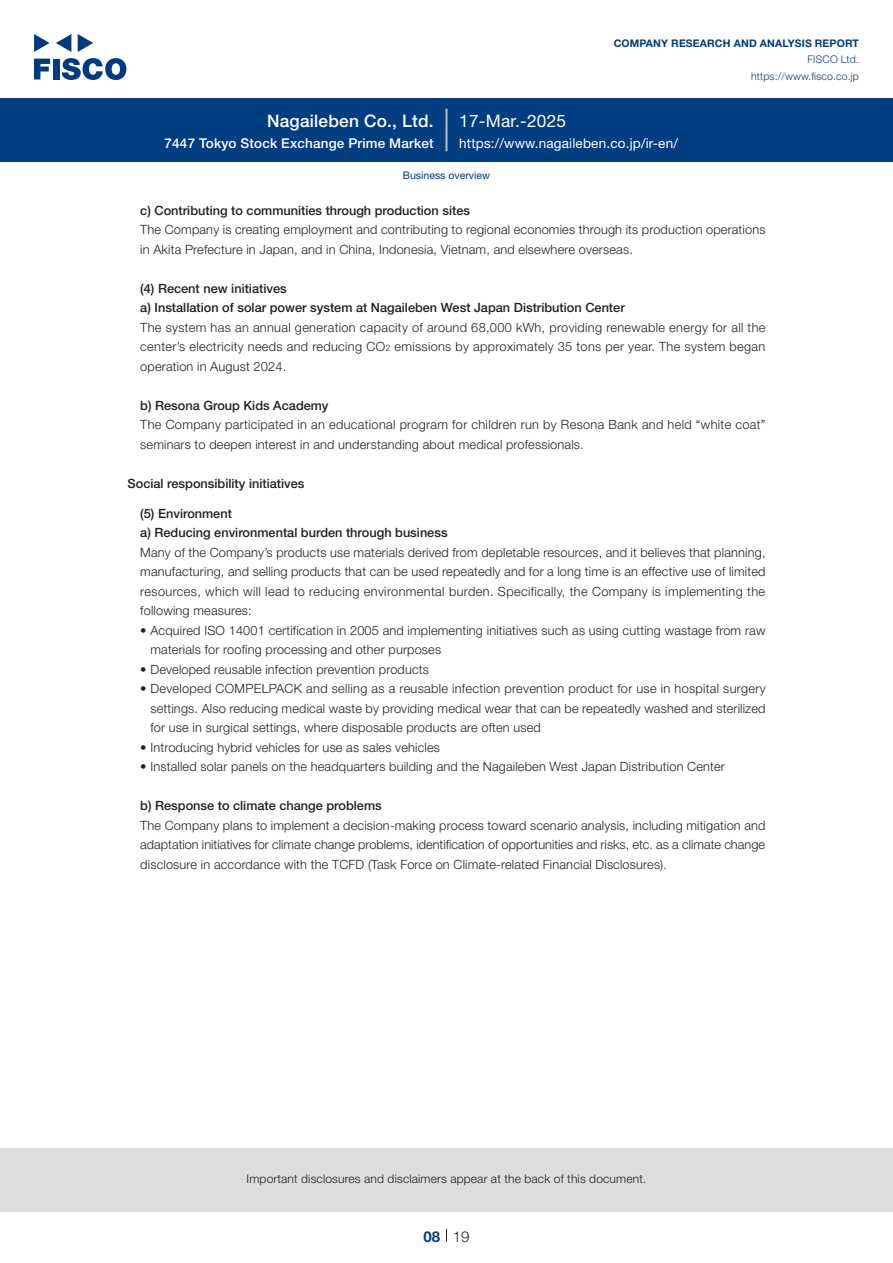
<style>
.page{position:relative;width:893px;height:1263px;background:#fff}
.page>*{position:absolute;margin:0;border:0;box-sizing:border-box;transform-origin:0 0}
.t1{font:500 17.25px "Helvetica Neue LT Std";letter-spacing:.015em;color:#fff}
.t2{font:17.25px "Helvetica Neue LT Std";letter-spacing:.015em;color:#fff}
.t3{font:300 15px "Helvetica Neue LT Std";color:#231f20}
.t4{font:700 15px "Helvetica Neue LT Std";color:#003d81}
.t5{font:13.5px "Helvetica Neue LT Std";letter-spacing:.015em;color:#fff}
.t6{font:500 13.5px "Helvetica Neue LT Std";letter-spacing:.015em;color:#fff}
.本文3mm_e{font:300 12.75px/19.5px "Helvetica Neue LT Std";letter-spacing:.015em;color:#231f20}
.小タイトル3mm_e{font:500 12.75px "Helvetica Neue LT Std";color:#231f20}
.小タイトル_e{font:500 12.75px "Helvetica Neue LT Std";color:#231f20}
.t7{font:300 12px "Helvetica Neue LT Std";letter-spacing:.015em;color:#231f20}
.t8{font:700 10.5px "Helvetica Neue LT Std";letter-spacing:.015em;color:#003d81}
.t9{font:300 10.5px/16.5px "Helvetica Neue LT Std";letter-spacing:.015em;color:#003d81;text-align:right}
.ヘッダー_e{font:10.5px "Helvetica Neue LT Std";color:#003d81}
.本文3mm_e-2{font:300 8.85px "Helvetica Neue LT Std";color:#231f20}
</style>
<div class="page">
<div style="left:0;top:1148px;width:893px;height:64px;background:#ddd"></div>
<svg style="left:34px;top:59px;width:16px;height:20px"></svg>
<div style="left:53px;top:59px;width:6px;height:20px;background:#003a83"></div>
<svg style="left:62px;top:58px;width:64px;height:22px"></svg>
<svg style="left:34px;top:34px;width:16px;height:18px"></svg>
<svg style="left:78px;top:34px;width:15px;height:18px"></svg>
<svg style="left:56px;top:34px;width:15px;height:18px"></svg>
<div style="left:0;top:98px;width:893px;height:64px;background:#003d81"></div>
<hr style="left:445px;top:109px;width:3px;height:42px;background:#b5b5b6">
<svg style="left:446px;top:1229px;width:1px;height:13px"></svg>
<h1 class="t1" style="left:267px;top:110px;width:168px">Nagaileben Co., Ltd.</h1>
<p class="t6" style="left:165px;top:135px;width:271px">7447 Tokyo Stock Exchange Prime Market</p>
<h1 class="t2" style="left:459px;top:110px;width:108px">17-Mar.-2025</h1>
<p class="t8" style="left:614px;top:37px;width:247px">COMPANY RESEARCH AND ANALYSIS REPORT</p>
<p class="t9" style="left:751px;top:51px;width:109px">FISCO Ltd. https://www.fisco.co j p.</p>
<p class="t5" style="left:459px;top:135px;width:220px">https://www.nagaileben. c o j p. -i r/ e n /</p>
<p class="ヘッダー_e" style="left:403px;top:169px;width:89px">Business overview</p>
<p class="小タイトル3mm_e" style="left:140px;top:203px;width:331px">c) Contributing to communities through production sites</p>
<p class="本文3mm_e" style="left:140px;top:220px;width:627px">The Company is creating employment and contributing to regional economies through its production operations in Akita Prefecture in Japan, and in China, Indonesia, Vietnam, and elsewhere overseas.</p>
<p class="小タイトル3mm_e" style="left:140px;top:281px;width:148px">4( ) Recent new initiatives</p>
<p class="小タイトル3mm_e" style="left:140px;top:300px;width:486px">a) Installation of solar power system at Nagaileben West Japan Distribution Center</p>
<p class="本文3mm_e" style="left:140px;top:317px;width:627px;text-align:right">The system has an annual generation capacity of around 68,000 kWh, providing renewable energy for all the emissions by approximately 35 tons per year. The system began</p>
<p class="本文3mm_e" style="left:140px;top:337px;width:246px">center s’ electricity needs and reducing CO operation in August 2024.</p>
<p class="小タイトル3mm_e" style="left:140px;top:398px;width:190px">b) Resona Group Kids Academy</p>
<p class="本文3mm_e" style="left:140px;top:415px;width:627px">The Company participated in an educational program for children run by Resona Bank and held “white coat“ seminars to deepen interest in and understanding about medical professionals.</p>
<p class="小タイトル_e" style="left:128px;top:476px;width:178px">Social responsibility initiatives</p>
<p class="小タイトル3mm_e" style="left:140px;top:506px;width:93px">5( ) Environment</p>
<p class="小タイトル3mm_e" style="left:140px;top:525px;width:309px">a) Reducing environmental burden through business</p>
<p class="本文3mm_e" style="left:140px;top:542px;width:627px;text-align:justify">Many of the Company s’ products use materials derived from depletable resources, and it believes that planning, manufacturing, and selling products that can be used repeatedly and for a long time is an effective use of limited resources, which will lead to reducing environmental burden. Specifically, the Company is implementing the following measures:</p>
<p class="本文3mm_e" style="left:150px;top:620px;width:616px;text-indent:-10px">• Acquired ISO 14001 certification in 2005 and implementing initiatives such as using cutting wastage from raw materials for roofing processing and other purposes</p>
<p class="本文3mm_e" style="left:140px;top:659px;width:290px">• Developed reusable infection prevention products</p>
<p class="本文3mm_e" style="left:150px;top:679px;width:617px;text-align:justify;text-indent:-10px">• Developed COMPELPACK and selling as a reusable infection prevention product for use in hospital surgery settings. Also reducing medical waste by providing medical wear that can be repeatedly washed and sterilized for use in surgical settings, where disposable products are often used</p>
<p class="本文3mm_e" style="left:140px;top:737px;width:301px">• Introducing hybrid vehicles for use as sales vehicles</p>
<p class="本文3mm_e" style="left:140px;top:757px;width:586px">• Installed solar panels on the headquarters building and the Nagaileben West Japan Distribution Center</p>
<p class="小タイトル3mm_e" style="left:140px;top:798px;width:243px">b) Response to climate change problems</p>
<p class="本文3mm_e" style="left:140px;top:815px;width:627px;text-align:justify">The Company plans to implement a decision-making process toward scenario analysis, including mitigation and adaptation initiatives for climate change problems, identification of opportunities and risks, etc. as a climate change disclosure in accordance with the TCFD (Task Force on Climate-related Financial Disclosures .(</p>
<p class="本文3mm_e-2" style="left:385px;top:343px;width:6px">2</p>
<p class="t7" style="left:247px;top:1171px;width:401px">Important disclosures and disclaimers appear at the back of this document.</p>
<p class="t4" style="left:423px;top:1227px;width:18px">08</p>
<p class="t3" style="left:453px;top:1227px;width:18px">19</p>
</div>
